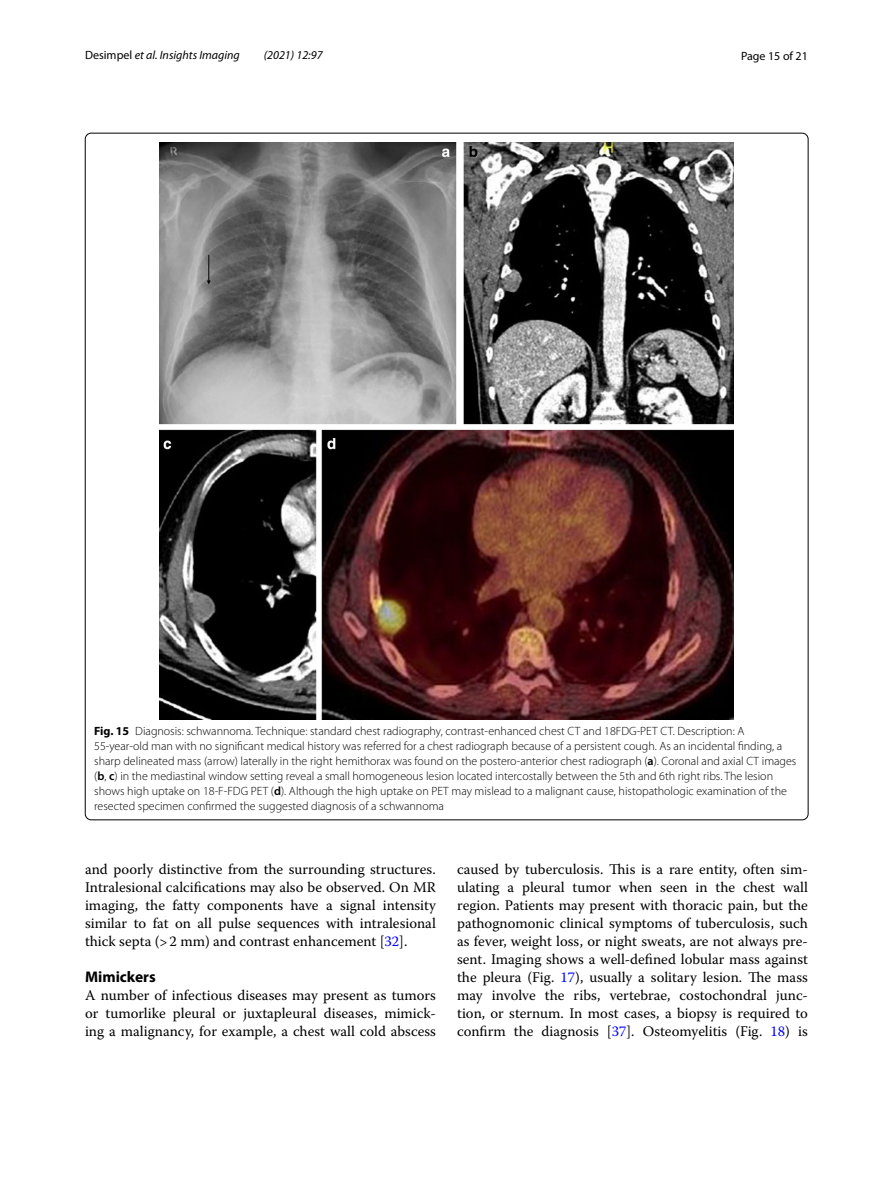
<style>
.page{position:relative;width:893px;height:1187px;background:#fff}
.page>*{position:absolute;margin:0;border:0;box-sizing:border-box;transform-origin:0 0}
.t1{font:700 15.45px "Myriad Pro";color:#000}
.t2{font:14.7px/18px "Warnock Pro";color:#000;text-align:justify}
.t3{font:300 12px/15px "Myriad Pro";color:#000}
.t4{font:italic 12px "Myriad Pro";color:#000}
.t5{font:12px "Myriad Pro";color:#000}
.s1{font-style:normal}
.s2{font-weight:700}
.s3{font-weight:600}
.s4{color:#00f}
</style>
<div class="page">
<img style="left:160px;top:142px;width:574px;height:577px">
<p class="t4" style="left:85px;top:48px;width:156px"><span class="s1">Desimpel</span> et al. Insights Imaging</p>
<p class="t4" style="left:264px;top:48px;width:60px">(2021) 12:97</p>
<p class="t5" style="left:741px;top:48px;width:68px">Page 15 of 21</p>
<p class="t3" style="left:94px;top:723px;width:704px"><span class="s2">Fig. 15</span> Diagnosis: schwannoma. Technique: standard chest radiography, contrast-enhanced chest CT and 18FDG-PET CT. Description: A 55-year-old man with no significant medical history was referred for a chest radiograph because of a persistent cough. As an incidental finding, a sharp delineated mass (arrow) laterally in the right hemithorax was found on the postero-anterior chest radiograph (<span class="s3">a</span>). Coronal and axial CT images (<span class="s3">b</span>, <span class="s3">c</span>) in the mediastinal window setting reveal a small homogeneous lesion located intercostally between the 5th and 6th right ribs. The lesion shows high uptake on 18-F-FDG PET (<span class="s3">d</span>). Although the high uptake on PET may mislead to a malignant cause, histopathologic examination of the resected specimen confirmed the suggested diagnosis of a schwannoma</p>
<p class="t2" style="left:85px;top:860px;width:352px">and poorly distinctive from the surrounding structures.<br>Intralesional calcifications may also be observed. On MR imaging, the fatty components have a signal intensity similar to fat on all pulse sequences with intralesional thick septa (&gt;2 mm) and contrast enhancement [<span class="s4">32</span>].</p>
<p class="t1" style="left:85px;top:967px;width:72px">Mimickers</p>
<p class="t2" style="left:85px;top:986px;width:352px">A number of infectious diseases may present as tumors or tumorlike pleural or juxtapleural diseases, mimick&shy;ing a malignancy, for example, a chest wall cold abscess</p>
<p class="t2" style="left:457px;top:860px;width:352px">caused by tuberculosis. This is a rare entity, often sim&shy;ulating a pleural tumor when seen in the chest wall region. Patients may present with thoracic pain, but the pathognomonic clinical symptoms of tuberculosis, such as fever, weight loss, or night sweats, are not always pre&shy;sent. Imaging shows a well-defined lobular mass against the pleura (Fig. <span class="s4">17</span>), usually a solitary lesion. The mass may involve the ribs, vertebrae, costochondral junc&shy;tion, or sternum. In most cases, a biopsy is required to confirm the diagnosis [<span class="s4">37</span>]. Osteomyelitis (Fig. <span class="s4">18</span>) is</p>
</div>
